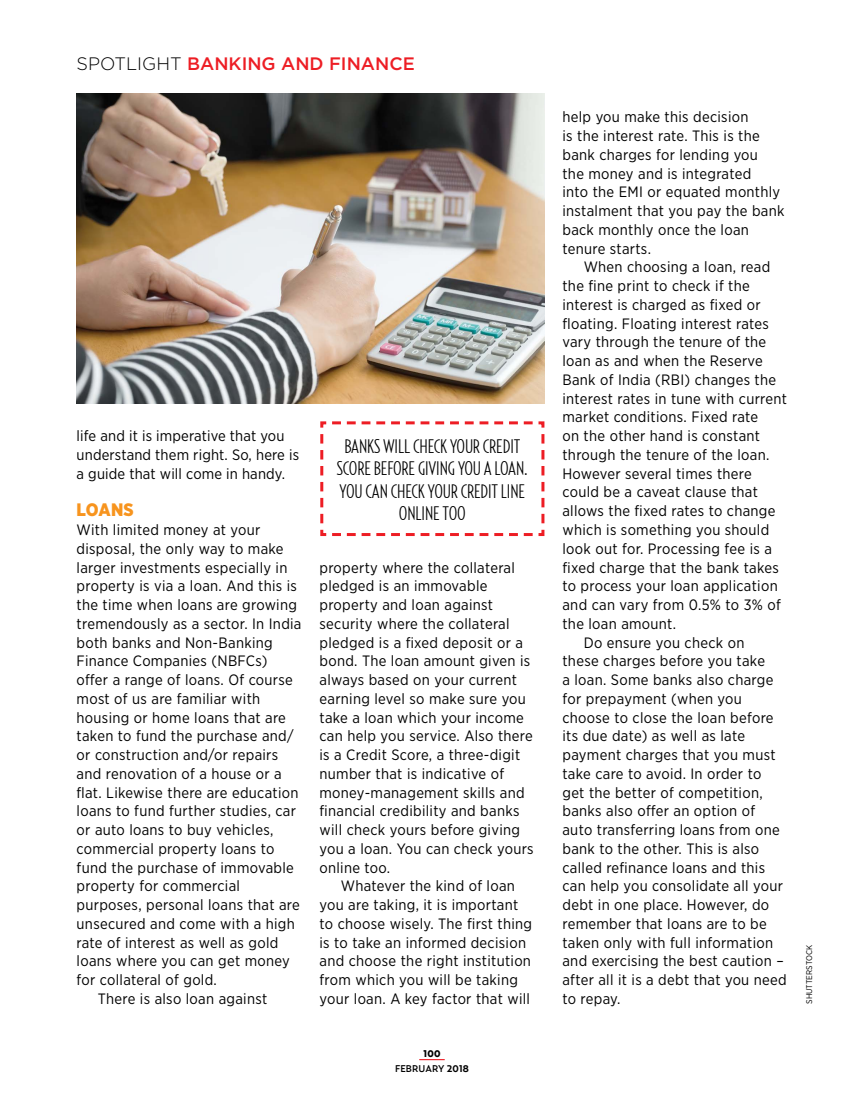
<style>
.page{position:relative;width:864px;height:1106px;background:#fff}
.page>*{position:absolute;margin:0;border:0;box-sizing:border-box;transform-origin:0 0}
.t1{font:300 19.5px/22.5px "Relay Comp";letter-spacing:-.01em;color:#000;text-align:center}
.t2{font:500 18px "Gotham HTF";color:#ed1d24}
.t3{font:900 18px "Gotham Narrow";color:#f7941e}
.t4{font:15px/18.8px "Gotham Narrow";letter-spacing:.02em;color:#000}
.t5{font:500 9.75px/15px "Relay";letter-spacing:.01em;color:#000;text-align:center}
.t6{font:8.25px "Gotham Narrow";color:#000}
.s1{font-weight:300;color:#000}
.s2{font-weight:900}
.s3{font-weight:700}
</style>
<div class="page">
<svg style="left:419px;top:1059px;width:25px;height:1px"></svg>
<svg style="left:320px;top:421px;width:225px;height:115px"></svg>
<img style="left:77px;top:94px;width:467px;height:310px">
<p class="t2" style="left:77px;top:54px;width:339px"><span class="s1">SPOTLIGHT</span> BANKING AND FINANCE</p>
<p class="t4" style="left:77px;top:426px;width:224px">life and it is imperative that you understand them right. So, here is a guide that will come in handy.</p>
<p class="t3" style="left:77px;top:498px;width:59px">LOANS</p>
<p class="t4" style="left:77px;top:520px;width:185px">With limited money at your</p>
<p class="t4" style="left:77px;top:539px;width:208px">disposal, the only way to make</p>
<p class="t4" style="left:77px;top:557px;width:212px">larger investments especially in</p>
<p class="t4" style="left:77px;top:576px;width:222px">property is via a loan. And this is</p>
<p class="t4" style="left:77px;top:595px;width:222px">the time when loans are growing</p>
<p class="t4" style="left:77px;top:614px;width:226px">tremendously as a sector. In India</p>
<p class="t4" style="left:77px;top:632px;width:197px">both banks and Non-Banking</p>
<p class="t4" style="left:77px;top:651px;width:192px">Finance Companies (NBFCs)</p>
<p class="t4" style="left:77px;top:670px;width:218px">offer a range of loans. Of course</p>
<p class="t4" style="left:77px;top:689px;width:185px">most of us are familiar with</p>
<p class="t4" style="left:77px;top:707px;width:211px">housing or home loans that are</p>
<p class="t4" style="left:77px;top:726px;width:218px">taken to fund the purchase and/</p>
<p class="t4" style="left:77px;top:745px;width:203px">or construction and/or repairs</p>
<p class="t4" style="left:77px;top:764px;width:206px">and renovation of a house or a</p>
<p class="t4" style="left:77px;top:782px;width:223px">flat. Likewise there are education</p>
<p class="t4" style="left:77px;top:801px;width:221px">loans to fund further studies, car</p>
<p class="t4" style="left:77px;top:820px;width:198px">or auto loans to buy vehicles,</p>
<p class="t4" style="left:77px;top:839px;width:199px">commercial property loans to</p>
<p class="t4" style="left:77px;top:857px;width:219px">fund the purchase of immovable</p>
<p class="t4" style="left:77px;top:876px;width:165px">property for commercial</p>
<p class="t4" style="left:77px;top:895px;width:225px">purposes, personal loans that are</p>
<p class="t4" style="left:77px;top:914px;width:220px">unsecured and come with a high</p>
<p class="t4" style="left:77px;top:932px;width:203px">rate of interest as well as gold</p>
<p class="t4" style="left:77px;top:951px;width:215px">loans where you can get money</p>
<p class="t4" style="left:77px;top:970px;width:142px">for collateral of gold.</p>
<p class="t4" style="left:98px;top:989px;width:171px">There is also loan against</p>
<h1 class="t1" style="left:337px;top:434px;width:192px">BANKS WILL CHECK YOUR CREDIT<br>SCORE BEFORE GIVING YOU A LOAN.<br>YOU CAN CHECK YOUR CREDIT LINE<br>ONLINE TOO</h1>
<p class="t4" style="left:319px;top:557px;width:215px">property where the collateral pledged is an immovable property and loan against security where the collateral pledged is a fixed deposit or a bond. The loan amount given is always based on your current earning level so make sure you take a loan which your income can help you service. Also there is a Credit Score, a three-digit number that is indicative of money-management skills and financial credibility and banks will check yours before giving you a loan. You can check yours online too.</p>
<p class="t4" style="left:319px;top:876px;width:214px;text-indent:21px">Whatever the kind of loan you are taking, it is important to choose wisely. The first thing is to take an informed decision and choose the right institution from which you will be taking your loan. A key factor that will</p>
<p class="t5" style="left:395px;top:1045px;width:75px"><span class="s2">100<br></span>FEBRUARY <span class="s3">2018</span></p>
<p class="t4" style="left:562px;top:107px;width:223px">help you make this decision<br>is the interest rate. This is the bank charges for lending you<br>the money and is integrated<br>into the EMI or equated monthly instalment that you pay the bank back monthly once the loan tenure starts.</p>
<p class="t4" style="left:583px;top:257px;width:188px">When choosing a loan, read</p>
<p class="t4" style="left:562px;top:276px;width:189px">the fine print to check if the</p>
<p class="t4" style="left:562px;top:295px;width:199px">interest is charged as fixed or</p>
<p class="t4" style="left:562px;top:314px;width:208px">floating. Floating interest rates</p>
<p class="t4" style="left:562px;top:332px;width:205px">vary through the tenure of the</p>
<p class="t4" style="left:562px;top:351px;width:202px">loan as and when the Reserve</p>
<p class="t4" style="left:562px;top:370px;width:215px">Bank of India (RBI) changes the</p>
<p class="t4" style="left:562px;top:389px;width:226px">interest rates in tune with current</p>
<p class="t4" style="left:562px;top:407px;width:197px">market conditions. Fixed rate</p>
<p class="t4" style="left:562px;top:426px;width:199px">on the other hand is constant</p>
<p class="t4" style="left:562px;top:445px;width:208px">through the tenure of the loan.</p>
<p class="t4" style="left:562px;top:464px;width:191px">However several times there</p>
<p class="t4" style="left:562px;top:482px;width:197px">could be a caveat clause that</p>
<p class="t4" style="left:562px;top:501px;width:214px">allows the fixed rates to change</p>
<p class="t4" style="left:562px;top:520px;width:208px">which is something you should</p>
<p class="t4" style="left:562px;top:539px;width:211px">look out for. Processing fee is a</p>
<p class="t4" style="left:562px;top:557px;width:218px">fixed charge that the bank takes</p>
<p class="t4" style="left:562px;top:576px;width:217px">to process your loan application</p>
<p class="t4" style="left:562px;top:595px;width:220px">and can vary from 0.5% to 3% of</p>
<p class="t4" style="left:562px;top:614px;width:115px">the loan amount.</p>
<p class="t4" style="left:583px;top:632px;width:162px">Do ensure you check on</p>
<p class="t4" style="left:562px;top:651px;width:204px">these charges before you take</p>
<p class="t4" style="left:562px;top:670px;width:212px">a loan. Some banks also charge</p>
<p class="t4" style="left:562px;top:689px;width:181px">for prepayment (when you</p>
<p class="t4" style="left:562px;top:707px;width:212px">choose to close the loan before</p>
<p class="t4" style="left:562px;top:726px;width:184px">its due date) as well as late</p>
<p class="t4" style="left:562px;top:745px;width:214px">payment charges that you must</p>
<p class="t4" style="left:562px;top:764px;width:200px">take care to avoid. In order to</p>
<p class="t4" style="left:562px;top:782px;width:202px">get the better of competition,</p>
<p class="t4" style="left:562px;top:801px;width:194px">banks also offer an option of</p>
<p class="t4" style="left:562px;top:820px;width:219px">auto transferring loans from one</p>
<p class="t4" style="left:562px;top:839px;width:198px">bank to the other. This is also</p>
<p class="t4" style="left:562px;top:857px;width:204px">called refinance loans and this</p>
<p class="t4" style="left:562px;top:876px;width:222px">can help you consolidate all your</p>
<p class="t4" style="left:562px;top:895px;width:208px">debt in one place. However, do</p>
<p class="t4" style="left:562px;top:914px;width:206px">remember that loans are to be</p>
<p class="t4" style="left:562px;top:932px;width:212px">taken only with full information</p>
<p class="t4" style="left:562px;top:951px;width:223px">and exercising the best caution –</p>
<p class="t4" style="left:562px;top:970px;width:226px">after all it is a debt that you need</p>
<p class="t4" style="left:562px;top:989px;width:60px">to repay.</p>
<p class="t6" style="left:803px;top:1003px;width:60px;rotate:-90deg">SHUTTERSTOCK</p>
</div>
